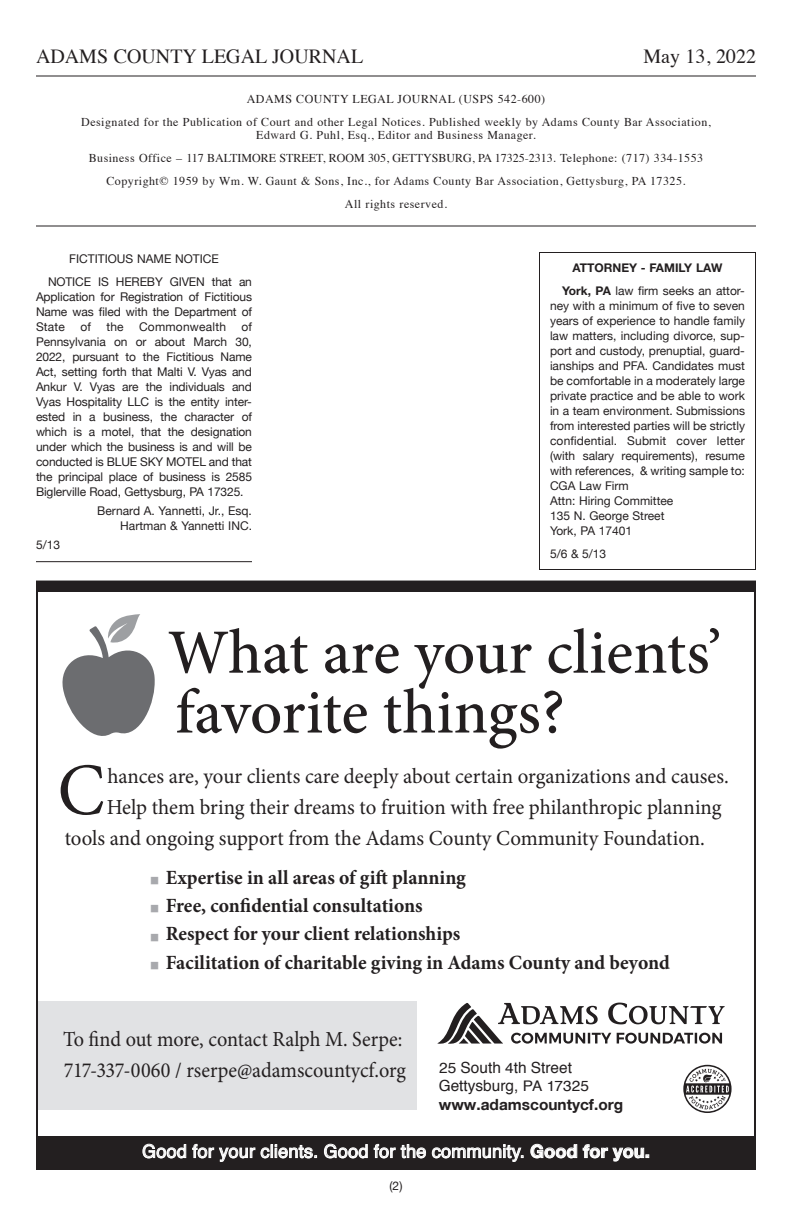
<style>
.page{position:relative;width:792px;height:1224px;background:#fff}
.page>*{position:absolute;margin:0;border:0;box-sizing:border-box;transform-origin:0 0}
.t1{font:73.8px "Minion Pro";color:#231f20;scale:.96 1}
.t2{font:500 63px/59.8px "Minion Pro";letter-spacing:-.005em;color:#231f20}
.t3{font:21.4px "Minion Pro";letter-spacing:-.005em;color:#231f20}
.t4{font:21.4px/30.8px "Minion Pro";letter-spacing:-.005em;color:#231f20;scale:.94 1}
.t5{font:700 20.2px "Minion Pro";color:#231f20}
.t6{font:20px "Times";color:#231f20}
.t7{font:18.2px "Helvetica";letter-spacing:.01em;color:#fff}
.t8{font:15.4px/18.6px "Helvetica";color:#231f20}
.Notice_Text{font:12px/15px "Helvetica Neue";color:#231f20;text-align:justify}
.t9{font:12px/13px "Times";letter-spacing:.04em;color:#231f20;text-align:center}
.t10{font:12px "Times";color:#231f20}
.Notice_Signature{font:12px "Helvetica Neue";color:#231f20}
.Notice_Head{font:12px "Helvetica Neue";color:#231f20}
.Notice_Head-2{font:700 12px "Helvetica Neue";color:#231f20}
.Notice_Date{font:12px "Helvetica Neue";color:#231f20}
.s1{font-weight:700}
.s2{font-weight:400;font-size:25.4px;color:#a8a9ad}
.s3{font-size:14.6px}
.s4{font-family:"Helvetica Neue";font-weight:700}
</style>
<div class="page">
<hr style="left:36px;top:76px;width:720px;height:1px;background:#231f20">
<hr style="left:36px;top:226px;width:720px;height:1px;background:#231f20">
<hr style="left:36px;top:561px;width:216px;height:1px;background:#231f20">
<div style="left:539px;top:252px;width:217px;height:318px;border:1px solid #231f20"></div>
<div style="left:37px;top:1136px;width:718px;height:33px;background:#231f20"></div>
<div style="left:37px;top:1001px;width:380px;height:109px;background:#e1e2e4"></div>
<div style="left:37px;top:582px;width:718px;height:10px;background:#231f20"></div>
<svg style="left:143px;top:1144px;width:43px;height:14px"></svg>
<svg style="left:192px;top:1144px;width:63px;height:18px"></svg>
<svg style="left:261px;top:1144px;width:56px;height:14px"></svg>
<svg style="left:324px;top:1144px;width:43px;height:14px"></svg>
<svg style="left:374px;top:1144px;width:21px;height:14px"></svg>
<svg style="left:401px;top:1144px;width:25px;height:14px"></svg>
<svg style="left:432px;top:1144px;width:91px;height:18px"></svg>
<svg style="left:531px;top:1144px;width:46px;height:14px"></svg>
<svg style="left:583px;top:1144px;width:66px;height:17px"></svg>
<svg style="left:62px;top:614px;width:93px;height:122px"></svg>
<svg style="left:437px;top:1003px;width:288px;height:41px"></svg>
<svg style="left:683px;top:1065px;width:49px;height:48px"></svg>
<h3 class="t6" style="left:36px;top:38px;width:329px">ADAMS COUNTY LEGAL JOURNAL</h3>
<h3 class="t6" style="left:643px;top:38px;width:114px">May 13, 2022</h3>
<p class="t9" style="left:247px;top:92px;width:300px">ADAMS COUNTY LEGAL JOURNAL (USPS 542-600)</p>
<p class="t9" style="left:81px;top:115px;width:631px">Designated for the Publication of Court and other Legal Notices. Published weekly by Adams County Bar Association,<br>Edward G. Puhl, Esq., Editor and Business Manager.</p>
<p class="t10" style="left:89px;top:147px;width:616px">Business Office – 117 BALTIMORE STREET, ROOM 305, GETTYSBURG, PA 17325-2313. Telephone: (717) 334-1553</p>
<p class="t9" style="left:106px;top:174px;width:581px">Copyright© 1959 by Wm. W. Gaunt &amp; Sons, Inc., for Adams County Bar Association, Gettysburg, PA 17325.</p>
<p class="t9" style="left:345px;top:197px;width:104px">All rights reserved.</p>
<p class="Notice_Head" style="left:69px;top:251px;width:151px">FICTITIOUS NAME NOTICE</p>
<p class="Notice_Text" style="left:36px;top:275px;width:218px;text-indent:12px">NOTICE IS HEREBY GIVEN that an Application for Registration of Fictitious Name was filed with the Department of State</p>
<p class="Notice_Text" style="left:80px;top:320px;width:12px">of</p>
<p class="Notice_Text" style="left:106px;top:320px;width:19px">the</p>
<p class="Notice_Text" style="left:139px;top:320px;width:88px">Commonwealth</p>
<p class="Notice_Text" style="left:36px;top:320px;width:218px;text-indent:205px">of Pennsylvania on or about March 30, 2022, pursuant to the Fictitious Name Act, setting forth that Malti V. Vyas and Ankur V. Vyas are the individuals and Vyas Hospitality LLC is the entity inter&shy;ested in a business, the character of which is a motel, that the designation under which the business is and will be conducted is BLUE SKY MOTEL and that the principal place of business is 2585<br>Biglerville Road, Gettysburg, PA 17325.</p>
<p class="Notice_Signature" style="left:97px;top:503px;width:156px">Bernard A. Yannetti, Jr., Esq.</p>
<p class="Notice_Signature" style="left:120px;top:518px;width:133px">Hartman &amp; Yannetti INC.</p>
<p class="Notice_Date" style="left:36px;top:537px;width:26px">5/13</p>
<p class="Notice_Head-2" style="left:573px;top:261px;width:151px">ATTORNEY - FAMILY LAW</p>
<p class="Notice_Text" style="left:550px;top:284px;width:197px;text-indent:12px"><span class="s1">York, PA</span> law firm seeks an attor&shy;ney with a minimum of five to seven years of experience to handle family law matters, including divorce, sup&shy;port and custody, prenuptial, guard&shy;ianships and PFA. Candidates must be comfortable in a moderately large private practice and be able to work in a team environment. Submissions from interested parties will be strictly confidential. Submit cover letter (with salary requirements), resume with references, &amp; writing sample to:</p>
<p class="Notice_Text" style="left:550px;top:479px;width:125px;text-align:left">CGA Law Firm<br>Attn: Hiring Committee<br>135 N. George Street<br>York, PA 17401</p>
<p class="Notice_Date" style="left:550px;top:545px;width:58px">5/6 &amp; 5/13</p>
<p class="t2" style="left:168px;top:623px;width:555px">What are your clients’ favorite things?</p>
<p class="t1" style="left:58px;top:741px;width:51px">C</p>
<p class="t3" style="left:107px;top:762px;width:623px">hances are, your clients care deeply about certain organizations and causes.</p>
<p class="t3" style="left:107px;top:793px;width:616px">Help them bring their dreams to fruition with free philanthropic planning</p>
<p class="t3" style="left:65px;top:824px;width:642px">tools and ongoing support from the Adams County Community Foundation.</p>
<p class="t5" style="left:149px;top:864px;width:318px"><span class="s2">■</span> Expertise in all areas of gift planning</p>
<p class="t5" style="left:149px;top:892px;width:275px"><span class="s2">■</span> Free, confidential consultations</p>
<p class="t5" style="left:149px;top:920px;width:312px"><span class="s2">■</span> Respect for your client relationships</p>
<p class="t5" style="left:149px;top:948px;width:522px"><span class="s2">■</span> Facilitation of charitable giving in Adams County and beyond</p>
<p class="t4" style="left:63px;top:1024px;width:366px">To find out more, contact Ralph M. Serpe:<br>717-337-0060 / rserpe@adamscountycf.org</p>
<p class="t8" style="left:439px;top:1059px;width:186px"><span class="s3">25</span> South <span class="s3">4</span>th Street<br>Gettysburg, <span class="s3">PA 17325 </span><span class="s4">www.adamscountycf.org</span></p>
<p class="t7" style="left:142px;top:1139px;width:509px">Good for your clients. Good for the community. <span class="s4">Good for you.</span></p>
<p class="Notice_Text" style="left:390px;top:1179px;width:14px">(2)</p>
</div>
